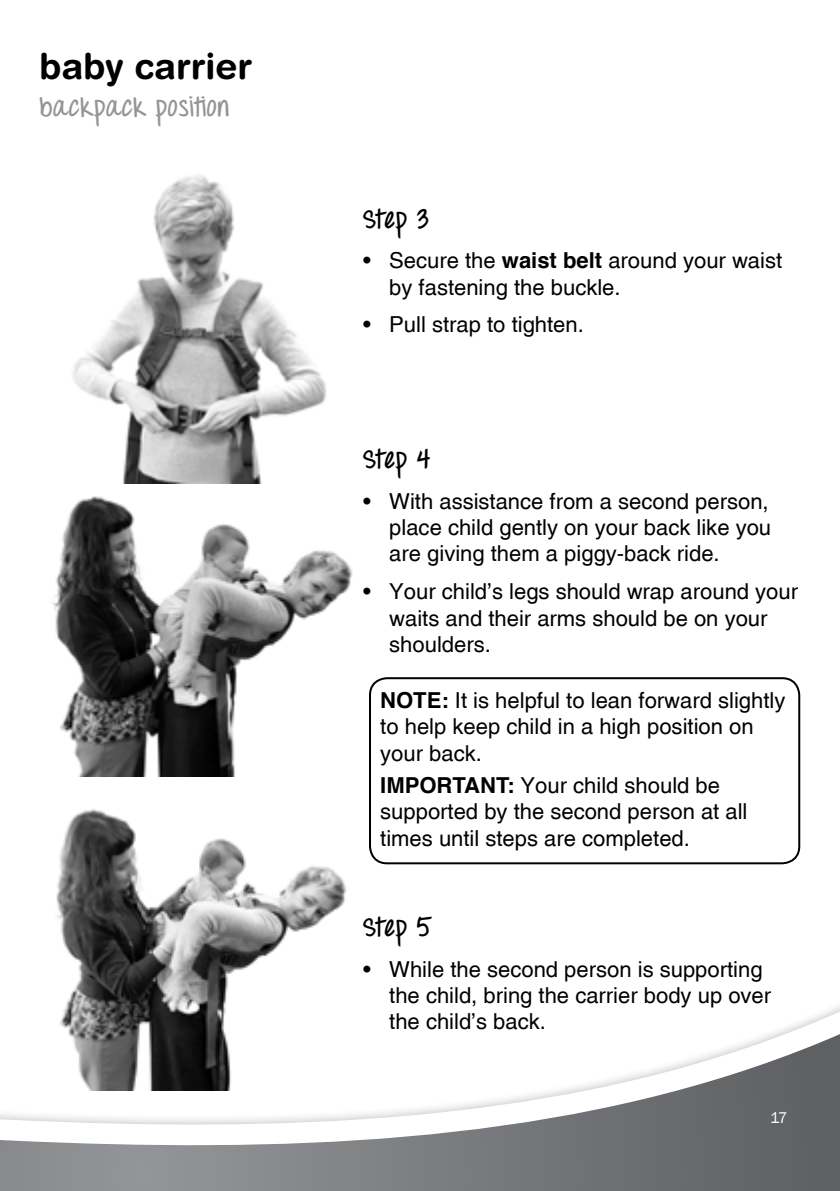
<style>
.page{position:relative;width:840px;height:1191px;background:#fff}
.page>*{position:absolute;margin:0;border:0;box-sizing:border-box;transform-origin:0 0}
.t1{font:700 36px "Helvetica Rounded";color:#000}
.t2{font:700 26px "Throw My Hands Upinthe Air";letter-spacing:.03em;color:#939598}
.t3{font:700 26px "Throw My Hands Upinthe Air";letter-spacing:-.015em;color:#000}
.t4{font:22px/26.4px "Helvetica";color:#000}
.t5{font:16px "Franklin Gothic";color:#fff}
.s1{font-weight:700}
</style>
<div class="page">
<svg style="left:0;top:714px;width:839px;height:477px"></svg>
<img style="left:73px;top:175px;width:254px;height:309px">
<img style="left:43px;top:496px;width:314px;height:281px">
<img style="left:40px;top:805px;width:309px;height:286px">
<div style="left:370px;top:678px;width:428px;height:185px;background:#fff;border-radius:17px"></div>
<div style="left:369px;top:677px;width:430px;height:187px;border:2px solid #000;border-radius:17px"></div>
<h1 class="t1" style="left:40px;top:45px;width:214px">baby carrier</h1>
<p class="t2" style="left:40px;top:91px;width:191px">backpack position</p>
<p class="t3" style="left:363px;top:202px;width:67px">Step 3</p>
<p class="t4" style="left:389px;top:247px;width:394px;text-indent:-26px">• Secure the <span class="s1">waist belt</span> around your waist by fastening the buckle.</p>
<p class="t4" style="left:363px;top:311px;width:222px">• Pull strap to tighten.</p>
<p class="t3" style="left:363px;top:442px;width:68px">Step 4</p>
<p class="t4" style="left:389px;top:487px;width:383px;text-align:justify;text-indent:-26px">• With assistance from a second person, place child gently on your back like you are giving them a piggy-back ride.</p>
<p class="t4" style="left:389px;top:578px;width:410px;text-indent:-26px">• Your child’s legs should wrap around your waits and their arms should be on your shoulders.</p>
<p class="t4" style="left:380px;top:687px;width:406px"><span class="s1">NOTE:</span> It is helpful to lean forward slightly to help keep child in a high position on your back.</p>
<p class="t4" style="left:380px;top:772px;width:368px"><span class="s1">IMPORTANT:</span> Your child should be supported by the second person at all times until steps are completed.</p>
<p class="t3" style="left:363px;top:910px;width:67px">Step 5</p>
<p class="t4" style="left:389px;top:955px;width:383px;text-indent:-26px">• While the second person is supporting the child, bring the carrier body up over the child’s back.</p>
<p class="t5" style="left:769px;top:1108px;width:19px">17</p>
</div>
